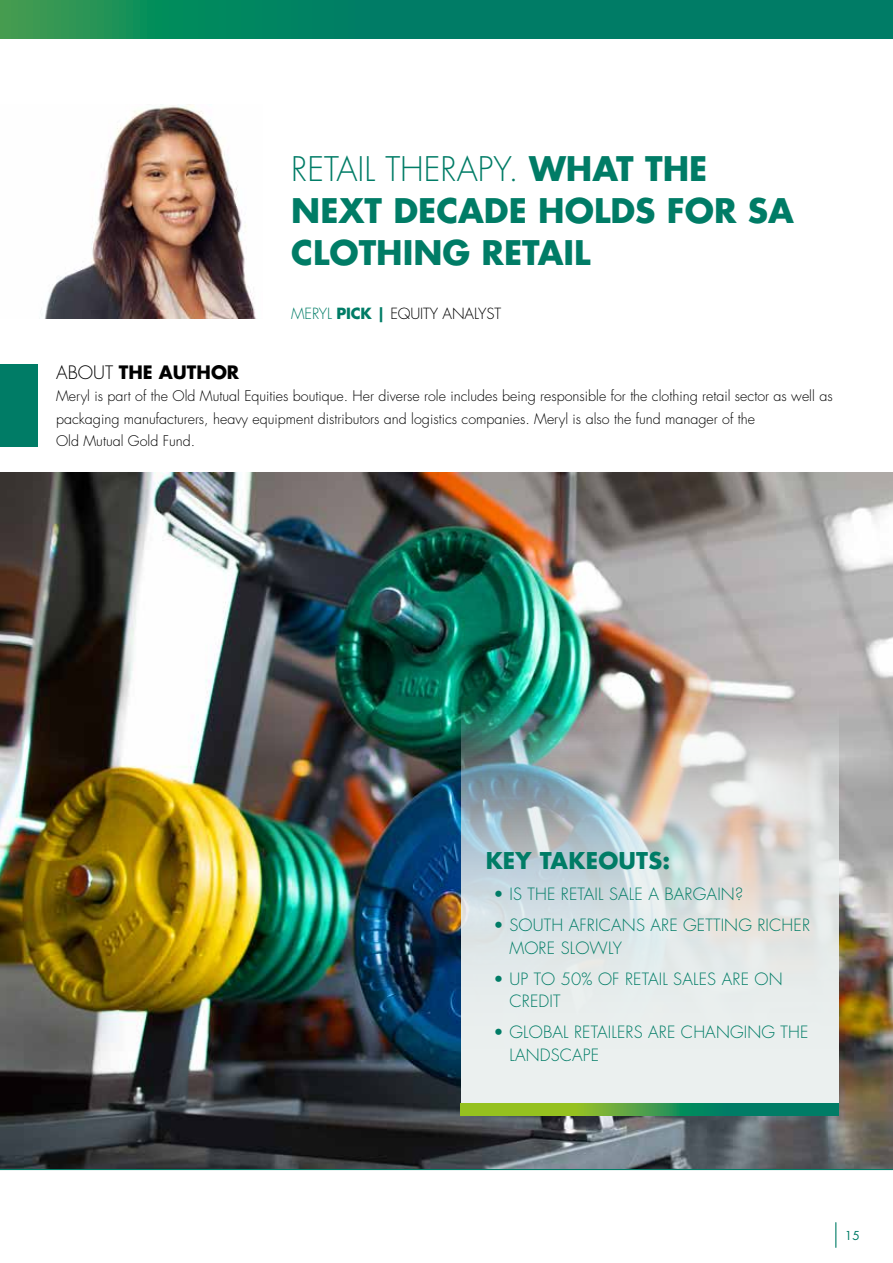
<style>
.page{position:relative;width:893px;height:1263px;background:#fff}
.page>*{position:absolute;margin:0;border:0;box-sizing:border-box;transform-origin:0 0}
.t1{font:700 33px/42px "Futura Std";color:#007c66}
.t2{font:700 22.5px "Futura Std";letter-spacing:.01em;color:#007c66}
.t3{font:700 18px "Futura Std";color:#000}
.t4{font:300 16.5px/22.5px "Futura Std";letter-spacing:.01em;color:#007c66}
.t5{font:300 15px "Futura Std";letter-spacing:-.01em;color:#000}
.t6{font:300 14.25px/22.5px "Futura Std";color:#000}
.t7{font:12px "Futura Std";color:#007c66}
.s1{font-weight:300}
.s2{color:#007c66}
.s3{font-weight:700;color:#007c66}
</style>
<div class="page">
<hr style="left:0;top:1168px;width:893px;height:2px;background:#007c66">
<svg style="left:0;top:0;width:893px;height:38px"></svg>
<svg style="left:835px;top:1222px;width:1px;height:25px"></svg>
<img style="left:0;top:472px;width:893px;height:696px">
<img style="left:41px;top:104px;width:216px;height:215px">
<div style="left:0;top:364px;width:38px;height:82px;background:#007c66"></div>
<img style="left:461px;top:706px;width:377px;height:397px">
<svg style="left:461px;top:1103px;width:377px;height:12px"></svg>
<h1 class="t1" style="left:291px;top:148px;width:504px"><span class="s1">RETAIL THERAPY.</span> WHAT THE<br>NEXT DECADE HOLDS FOR SA<br>CLOTHING RETAIL</h1>
<p class="t5" style="left:291px;top:304px;width:211px"><span class="s2">MERYL</span> <span class="s3">PICK |</span> EQUITY ANALYST</p>
<p class="t3" style="left:56px;top:360px;width:185px"><span class="s1">ABOUT</span> THE AUTHOR</p>
<p class="t6" style="left:56px;top:385px;width:778px">Meryl is part of the Old Mutual Equities boutique. Her diverse role includes being responsible for the clothing retail sector as well as packaging manufacturers, heavy equipment distributors and logistics companies. Meryl is also the fund manager of the<br>Old Mutual Gold Fund.</p>
<h2 class="t2" style="left:486px;top:846px;width:186px">KEY TAKEOUTS:</h2>
<p class="t4" style="left:494px;top:883px;width:251px">• IS THE RETAIL SALE A BARGAIN?</p>
<p class="t4" style="left:509px;top:914px;width:302px;text-indent:-16px">• SOUTH AFRICANS ARE GETTING RICHER<br>MORE SLOWLY</p>
<p class="t4" style="left:509px;top:968px;width:275px;text-indent:-16px">• UP TO 50% OF RETAIL SALES ARE ON<br>CREDIT</p>
<p class="t4" style="left:509px;top:1021px;width:301px;text-indent:-16px">• GLOBAL RETAILERS ARE CHANGING THE<br>LANDSCAPE</p>
<p class="t7" style="left:845px;top:1228px;width:16px">15</p>
</div>
